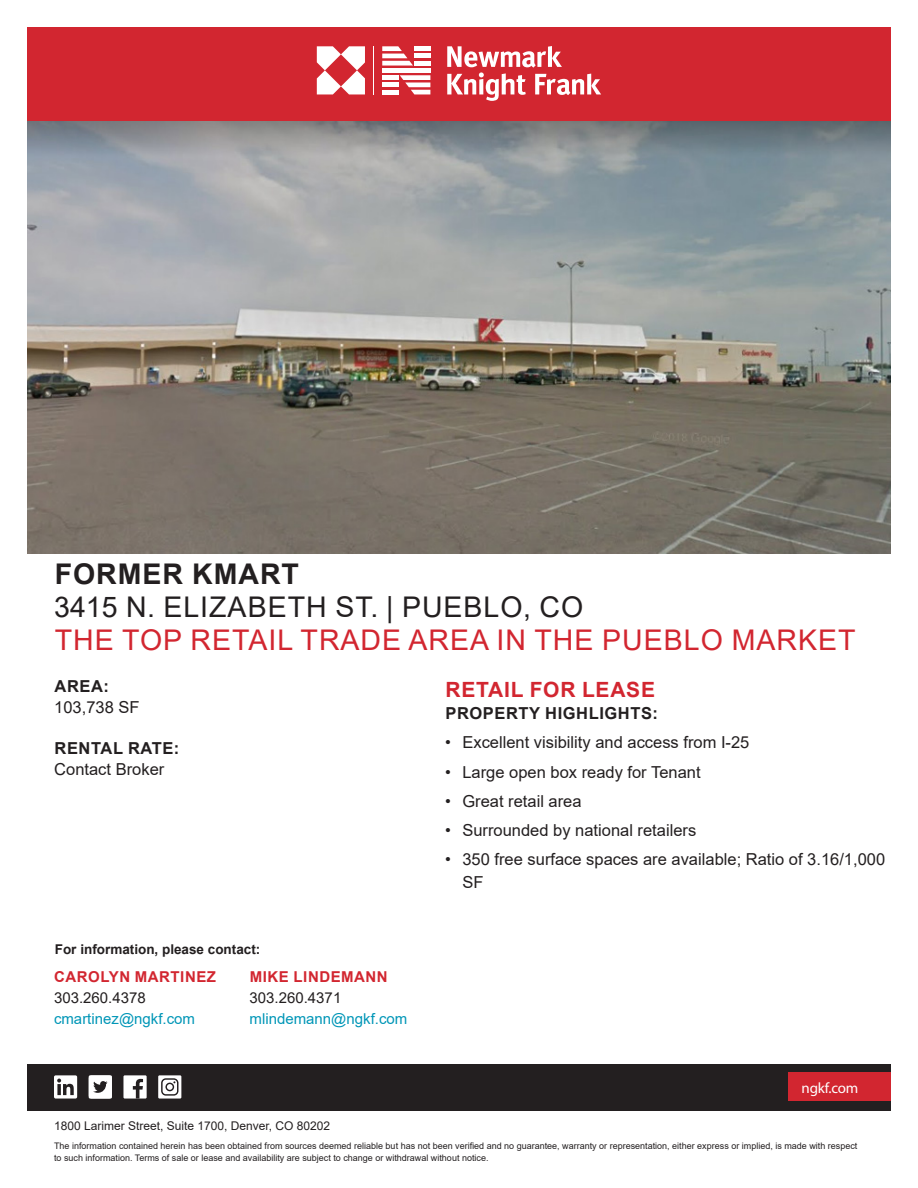
<style>
.page{position:relative;width:918px;height:1188px;background:#fff}
.page>*{position:absolute;margin:0;border:0;box-sizing:border-box;transform-origin:0 0}
.t1{font:28.5px "Arial";letter-spacing:.035em;color:#d22630}
.t2{font:28.5px "Arial";letter-spacing:.035em;color:#231f20}
.t3{font:700 28.5px "Arial";letter-spacing:.035em;color:#231f20}
.t4{font:700 21px "Arial";letter-spacing:.035em;color:#d22630}
.t5{font:16.5px/22.5px "Arial";color:#231f20}
.t6{font:700 16.5px "Arial";letter-spacing:.035em;color:#231f20}
.t7{font:15px "Arial";color:#0096b7}
.t8{font:700 15px "Arial";letter-spacing:.035em;color:#d22630}
.t9{font:15px "Arial";color:#231f20}
.t10{font:15px "Myriad Pro";letter-spacing:-.01em;color:#fff}
.t11{font:700 13.5px "Arial";color:#231f20}
.t12{font:12px "Arial";color:#231f20}
.t13{font:9px/12px "Arial";color:#231f20}
</style>
<div class="page">
<div style="left:27px;top:1064px;width:864px;height:46px;background:#231f20"></div>
<div style="left:789px;top:1073px;width:102px;height:28px;background:#d22630"></div>
<div style="left:123px;top:1075px;width:24px;height:24px;background:#fff"></div>
<svg style="left:133px;top:1079px;width:10px;height:20px"></svg>
<div style="left:89px;top:1075px;width:23px;height:24px;background:#fff;border-radius:3px"></div>
<svg style="left:93px;top:1081px;width:15px;height:12px"></svg>
<div style="left:54px;top:1075px;width:23px;height:24px;background:#fff;border-radius:2px"></div>
<svg style="left:57px;top:1079px;width:17px;height:16px"></svg>
<div style="left:158px;top:1075px;width:23px;height:24px;background:#fff"></div>
<svg style="left:161px;top:1078px;width:17px;height:18px"></svg>
<div style="left:27px;top:27px;width:864px;height:95px;background:#d22630"></div>
<svg style="left:317px;top:46px;width:48px;height:48px"></svg>
<div style="left:382px;top:68px;width:48px;height:5px;background:#fff"></div>
<div style="left:382px;top:75px;width:16px;height:5px;background:#fff"></div>
<hr style="left:382px;top:83px;width:16px;height:4px;background:#fff">
<hr style="left:382px;top:90px;width:16px;height:4px;background:#fff">
<svg style="left:400px;top:75px;width:30px;height:19px"></svg>
<div style="left:414px;top:61px;width:16px;height:5px;background:#fff"></div>
<hr style="left:414px;top:54px;width:16px;height:4px;background:#fff">
<div style="left:414px;top:46px;width:16px;height:5px;background:#fff"></div>
<svg style="left:382px;top:46px;width:31px;height:20px"></svg>
<hr style="left:373px;top:46px;width:1px;height:48px;background:#fff">
<svg style="left:447px;top:46px;width:154px;height:55px"></svg>
<img style="left:27px;top:122px;width:864px;height:431px">
<p class="t3" style="left:55px;top:554px;width:246px">FORMER KMART</p>
<p class="t2" style="left:54px;top:588px;width:530px">3415 N. ELIZABETH ST. | PUEBLO, CO</p>
<p class="t1" style="left:55px;top:621px;width:802px">THE TOP RETAIL TRADE AREA IN THE PUEBLO MARKET</p>
<p class="t6" style="left:55px;top:675px;width:56px">AREA:</p>
<p class="t5" style="left:54px;top:696px;width:87px">103,738 SF</p>
<p class="t6" style="left:55px;top:737px;width:126px">RENTAL RATE:</p>
<p class="t5" style="left:54px;top:758px;width:112px">Contact Broker</p>
<p class="t4" style="left:446px;top:675px;width:211px">RETAIL FOR LEASE</p>
<p class="t6" style="left:446px;top:702px;width:214px">PROPERTY HIGHLIGHTS:</p>
<p class="t5" style="left:445px;top:731px;width:306px">• Excellent visibility and access from I-25</p>
<p class="t5" style="left:445px;top:761px;width:257px">• Large open box ready for Tenant</p>
<p class="t5" style="left:445px;top:790px;width:138px">• Great retail area</p>
<p class="t5" style="left:445px;top:819px;width:253px">• Surrounded by national retailers</p>
<p class="t5" style="left:462px;top:848px;width:424px;text-indent:-17px">• 350 free surface spaces are available; Ratio of 3.16/1,000<br>SF</p>
<p class="t11" style="left:55px;top:940px;width:207px">For information, please contact:</p>
<p class="t8" style="left:54px;top:966px;width:163px">CAROLYN MARTINEZ</p>
<p class="t9" style="left:54px;top:988px;width:93px">303.260.4378</p>
<p class="t7" style="left:54px;top:1009px;width:143px">cmartinez@ngkf.com</p>
<p class="t8" style="left:250px;top:966px;width:139px">MIKE LINDEMANN</p>
<p class="t9" style="left:250px;top:988px;width:93px">303.260.4371</p>
<p class="t7" style="left:250px;top:1009px;width:159px">mlindemann@ngkf.com</p>
<p class="t12" style="left:54px;top:1117px;width:278px">1800 Larimer Street, Suite 1700, Denver, CO 80202</p>
<h3 class="t10" style="left:802px;top:1078px;width:58px">ngkf.com</h3>
<p class="t13" style="left:54px;top:1139px;width:805px">The information contained herein has been obtained from sources deemed reliable but has not been verified and no guarantee, warranty or representation, either express or implied, is made with respect to such information. Terms of sale or lease and availability are subject to change or withdrawal without notice.</p>
</div>
